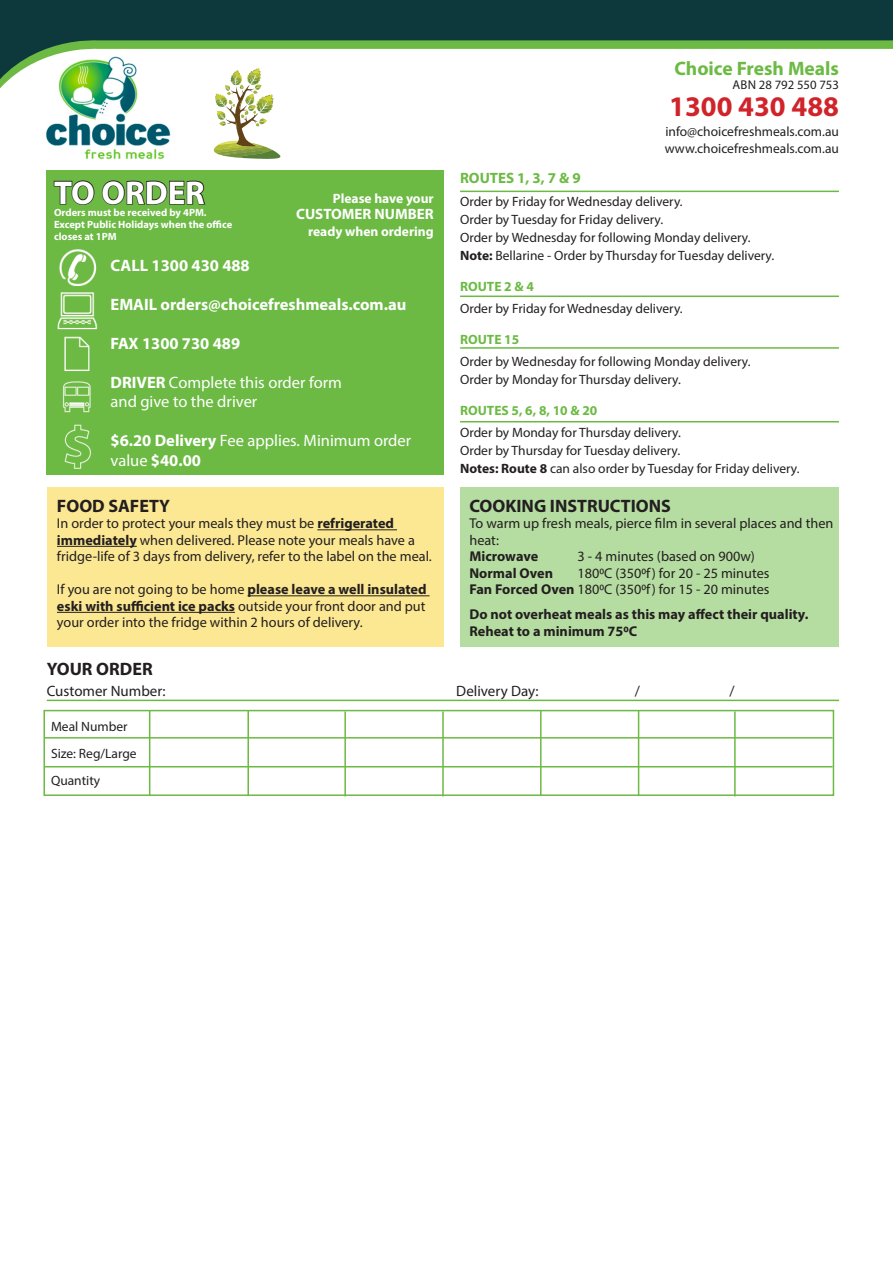
<style>
.page{position:relative;width:893px;height:1263px;background:#fff}
.page>*{position:absolute;margin:0;border:0;box-sizing:border-box;transform-origin:0 0}
.t1{font:700 33px "Myriad Pro";color:#fff}
.t2{font:700 28.5px "Myriad Pro";color:#d1232a}
.t3{font:700 19.5px "Myriad Pro";color:#6cba44}
.t4{font:700 18px "Myriad Pro";color:#231f20}
.t5{font:16.5px/19.5px "Myriad Pro";color:#fff}
.t6{font:700 16.5px "Myriad Pro";color:#fff}
.t7{font:15px "Myriad Pro";color:#231f20}
.t8{font:700 15px "Myriad Pro";color:#fff}
.t9{font:700 15px "Myriad Pro";color:#6cba44}
.t10{font:14.25px/16.5px "Myriad Pro";color:#231f20}
.t11{font:700 14.25px "Myriad Pro";color:#231f20}
.t12{font:13.5px "Myriad Pro";color:#231f20}
.t13{font:700 13.5px "Myriad Pro";color:#6cba44}
.t14{font:700 13.5px "Myriad Pro";color:#fff}
.t15{font:12.75px "Myriad Pro";color:#231f20}
.t16{font:700 10.5px "Myriad Pro";color:#fff}
.s1{font-weight:700}
</style>
<div class="page">
<img style="left:46px;top:98px;width:125px;height:62px">
<svg style="left:59px;top:89px;width:79px;height:9px"></svg>
<svg style="left:0;top:0;width:893px;height:89px"></svg>
<hr style="left:460px;top:191px;width:379px;height:1px;background:#6cba44">
<hr style="left:460px;top:296px;width:379px;height:1px;background:#6cba44">
<hr style="left:460px;top:347px;width:379px;height:2px;background:#6cba44">
<hr style="left:460px;top:421px;width:379px;height:1px;background:#6cba44">
<div style="left:46px;top:171px;width:397px;height:304px;background:#6cba44"></div>
<img style="left:57px;top:249px;width:41px;height:220px">
<svg style="left:53px;top:180px;width:42px;height:25px"></svg>
<svg style="left:101px;top:180px;width:105px;height:25px"></svg>
<div style="left:48px;top:488px;width:396px;height:159px;background:#fce892"></div>
<hr style="left:317px;top:529px;width:80px;height:1px;background:#231f20">
<hr style="left:57px;top:546px;width:80px;height:1px;background:#231f20">
<hr style="left:248px;top:595px;width:182px;height:1px;background:#231f20">
<hr style="left:57px;top:612px;width:178px;height:1px;background:#231f20">
<div style="left:460px;top:488px;width:379px;height:159px;background:#b6dda1"></div>
<hr style="left:47px;top:700px;width:792px;height:1px;background:#6cba44">
<div style="left:43px;top:710px;width:791px;height:86px;border:2px solid #6cba44"></div>
<hr style="left:44px;top:737px;width:789px;height:1px;background:#6cba44">
<hr style="left:44px;top:766px;width:789px;height:1px;background:#6cba44">
<hr style="left:149px;top:710px;width:1px;height:85px;background:#6cba44">
<hr style="left:247px;top:711px;width:2px;height:85px;background:#6cba44">
<hr style="left:344px;top:711px;width:2px;height:85px;background:#6cba44">
<hr style="left:442px;top:711px;width:2px;height:85px;background:#6cba44">
<hr style="left:540px;top:711px;width:2px;height:85px;background:#6cba44">
<hr style="left:638px;top:710px;width:1px;height:85px;background:#6cba44">
<hr style="left:734px;top:711px;width:2px;height:85px;background:#6cba44">
<svg style="left:214px;top:68px;width:67px;height:91px"></svg>
<p class="t1" style="left:54px;top:171px;width:152px">TO ORDER</p>
<p class="t16" style="left:54px;top:205px;width:154px">Orders must be received by 4PM.</p>
<p class="t16" style="left:54px;top:217px;width:180px">Except Public Holidays when the office</p>
<p class="t16" style="left:54px;top:229px;width:64px">closes at 1PM</p>
<p class="t14" style="left:333px;top:189px;width:102px">Please have your</p>
<p class="t8" style="left:296px;top:204px;width:139px">CUSTOMER NUMBER</p>
<p class="t14" style="left:308px;top:222px;width:127px">ready when ordering</p>
<p class="t6" style="left:111px;top:254px;width:141px">CALL 1300 430 488</p>
<p class="t6" style="left:111px;top:293px;width:297px">EMAIL orders@choicefreshmeals.com.au</p>
<p class="t6" style="left:111px;top:332px;width:131px">FAX 1300 730 489</p>
<p class="t5" style="left:111px;top:372px;width:233px"><span class="s1">DRIVER</span> Complete this order form</p>
<p class="t5" style="left:111px;top:391px;width:148px">and give to the driver</p>
<p class="t5" style="left:111px;top:430px;width:302px"><span class="s1">$6.20 Delivery</span> Fee applies. Minimum order value <span class="s1">$40.00</span></p>
<p class="t4" style="left:57px;top:494px;width:115px">FOOD SAFETY</p>
<p class="t10" style="left:57px;top:515px;width:376px">In order to protect your meals they must be <span class="s1">refrigerated immediately</span> when delivered. Please note your meals have a fridge-life of 3 days from delivery, refer to the label on the meal.</p>
<p class="t10" style="left:57px;top:581px;width:371px;text-align:justify">If you are not going to be home <span class="s1">please leave a well insulated eski with sufficient ice packs</span> outside your front door and put your order into the fridge within 2 hours of delivery.</p>
<p class="t3" style="left:674px;top:56px;width:166px">Choice Fresh Meals</p>
<p class="t15" style="left:732px;top:77px;width:108px">ABN 28 792 550 753</p>
<p class="t2" style="left:669px;top:88px;width:171px">1300 430 488</p>
<p class="t12" style="left:665px;top:124px;width:175px">info@choicefreshmeals.com.au</p>
<p class="t12" style="left:665px;top:140px;width:176px">www.choicefreshmeals.com.au</p>
<p class="t9" style="left:460px;top:169px;width:122px">ROUTES 1, 3, 7 &amp; 9</p>
<p class="t12" style="left:460px;top:193px;width:224px">Order by Friday for Wednesday delivery.</p>
<p class="t12" style="left:460px;top:211px;width:205px">Order by Tuesday for Friday delivery.</p>
<p class="t12" style="left:460px;top:229px;width:292px">Order by Wednesday for following Monday delivery.</p>
<p class="t12" style="left:460px;top:247px;width:316px"><span class="s1">Note:</span> Bellarine - Order by Thursday for Tuesday delivery.</p>
<p class="t13" style="left:460px;top:277px;width:75px">ROUTE 2 &amp; 4</p>
<p class="t12" style="left:460px;top:300px;width:224px">Order by Friday for Wednesday delivery.</p>
<p class="t13" style="left:460px;top:330px;width:61px">ROUTE 15</p>
<p class="t12" style="left:460px;top:353px;width:292px">Order by Wednesday for following Monday delivery.</p>
<p class="t12" style="left:460px;top:371px;width:222px">Order by Monday for Thursday delivery.</p>
<p class="t13" style="left:460px;top:401px;width:139px">ROUTES 5, 6, 8, 10 &amp; 20</p>
<p class="t12" style="left:460px;top:424px;width:222px">Order by Monday for Thursday delivery.</p>
<p class="t12" style="left:460px;top:442px;width:222px">Order by Thursday for Tuesday delivery.</p>
<p class="t12" style="left:460px;top:460px;width:341px"><span class="s1">Notes: Route 8</span> can also order by Tuesday for Friday delivery.</p>
<p class="t4" style="left:469px;top:494px;width:203px">COOKING INSTRUCTIONS</p>
<p class="t10" style="left:469px;top:515px;width:365px">To warm up fresh meals, pierce film in several places and then heat:</p>
<p class="t11" style="left:469px;top:547px;width:70px">Microwave</p>
<p class="t10" style="left:577px;top:548px;width:179px">3 - 4 minutes (based on 900w)</p>
<p class="t11" style="left:469px;top:564px;width:85px">Normal Oven</p>
<p class="t10" style="left:577px;top:565px;width:194px">1800C (3500f) for 20 - 25 minutes</p>
<p class="t10" style="left:469px;top:581px;width:302px"><span class="s1">Fan Forced Oven</span> 1800C (3500f) for 15 - 20 minutes</p>
<p class="t11" style="left:469px;top:605px;width:340px">Do not overheat meals as this may affect their quality.</p>
<p class="t11" style="left:469px;top:622px;width:169px">Reheat to a minimum 750C</p>
<p class="t4" style="left:47px;top:657px;width:107px">YOUR ORDER</p>
<p class="t7" style="left:47px;top:681px;width:120px">Customer Number:</p>
<p class="t7" style="left:456px;top:681px;width:84px">Delivery Day:</p>
<p class="t7" style="left:635px;top:681px;width:7px">/</p>
<p class="t7" style="left:729px;top:681px;width:7px">/</p>
<p class="t12" style="left:51px;top:718px;width:78px">Meal Number</p>
<p class="t12" style="left:51px;top:745px;width:87px">Size: Reg/Large</p>
<p class="t12" style="left:51px;top:772px;width:51px">Quantity</p>
</div>
